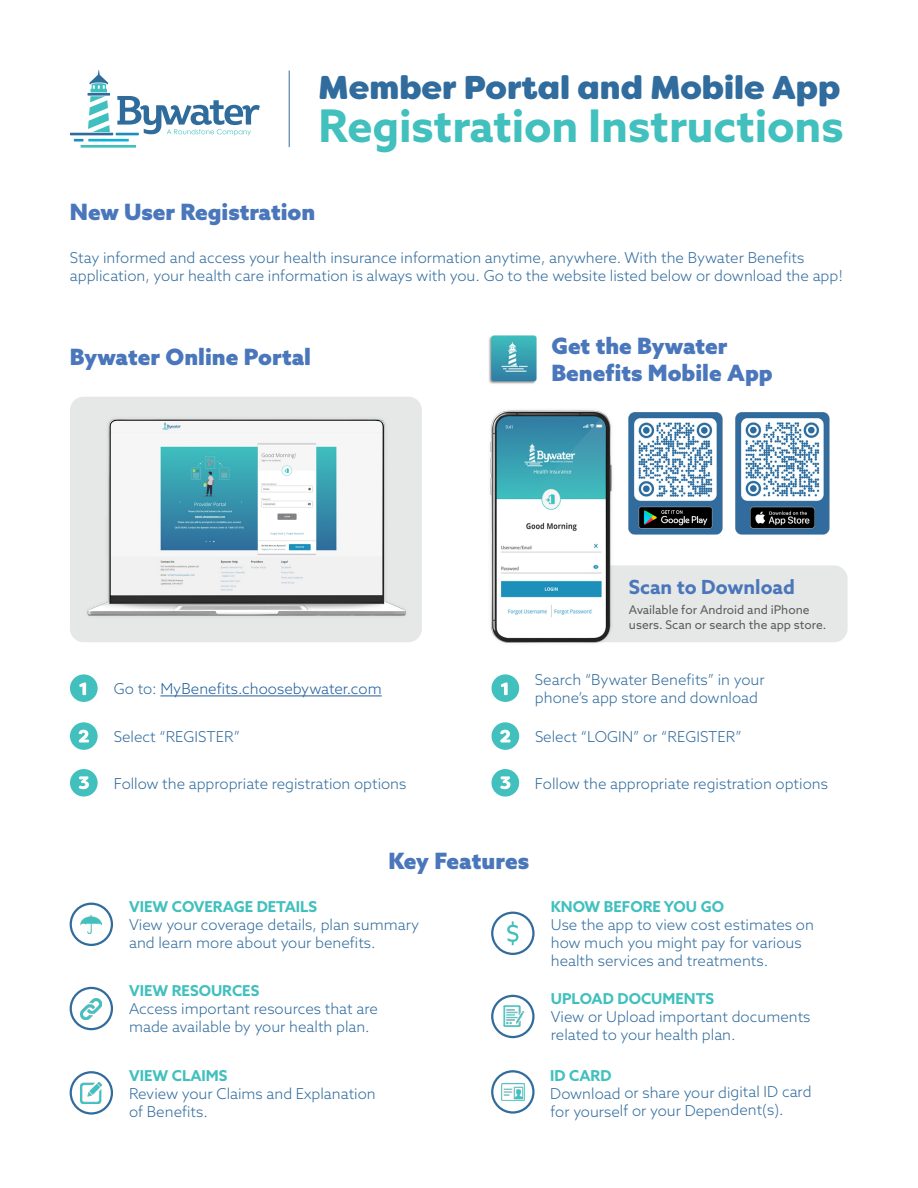
<style>
.page{position:relative;width:918px;height:1188px;background:#fff}
.page>*{position:absolute;margin:0;border:0;box-sizing:border-box;transform-origin:0 0}
.t1{font:700 45px "Azo Sans";letter-spacing:-.005em;color:#41c0be}
.t2{font:800 33px "Filson Soft";color:#306c9e}
.t3{font:900 22.5px/27px "Azo Sans";color:#4a77bb}
.t4{font:700 19.5px "Azo Sans";color:#4a77bb}
.t5{font:300 15px/18px "Azo Sans";color:#316c9d}
.t6{font:700 15px "Azo Sans";color:#41c0be}
.t7{font:300 15px "Azo Sans";color:#215e9e}
.t8{font:12px/14.4px "Azo Sans";color:#5c5c5c}
.s1{color:#316c9d}
</style>
<div class="page">
<hr style="left:289px;top:71px;width:1px;height:76px;background:#306c9e">
<hr style="left:70px;top:133px;width:43px;height:2px;background:#2f6c9c">
<hr style="left:88px;top:139px;width:41px;height:2px;background:#0db2d5">
<svg style="left:74px;top:139px;width:9px;height:2px"></svg>
<hr style="left:81px;top:145px;width:55px;height:3px;background:#3fbfbe">
<hr style="left:116px;top:133px;width:23px;height:2px;background:#1b8fba">
<svg style="left:88px;top:70px;width:22px;height:62px"></svg>
<svg style="left:117px;top:96px;width:143px;height:40px"></svg>
<div style="left:70px;top:1071px;width:43px;height:44px;border:2px solid #316c9d;border-radius:50%"></div>
<img style="left:81px;top:1082px;width:21px;height:21px">
<div style="left:70px;top:987px;width:43px;height:43px;border:2px solid #316c9d;border-radius:50%"></div>
<img style="left:81px;top:998px;width:21px;height:21px">
<div style="left:491px;top:995px;width:44px;height:43px;border:2px solid #316c9d;border-radius:50%"></div>
<img style="left:504px;top:1006px;width:21px;height:21px">
<div style="left:70px;top:903px;width:43px;height:43px;border:2px solid #316c9d;border-radius:50%"></div>
<img style="left:81px;top:915px;width:21px;height:19px">
<div style="left:491px;top:912px;width:44px;height:43px;border:2px solid #316c9d;border-radius:50%"></div>
<svg style="left:507px;top:921px;width:11px;height:24px"></svg>
<div style="left:491px;top:1070px;width:44px;height:44px;border:2px solid #316c9d;border-radius:50%"></div>
<img style="left:501px;top:1083px;width:23px;height:17px">
<img style="left:489px;top:335px;width:48px;height:49px">
<div style="left:70px;top:397px;width:352px;height:245px;background:#e6e7e7;border-radius:14px"></div>
<img style="left:87px;top:419px;width:319px;height:197px">
<hr style="left:160px;top:696px;width:222px;height:1px;background:#215e9e">
<div style="left:70px;top:674px;width:28px;height:28px;background:#41c0be;border-radius:50%"></div>
<svg style="left:79px;top:683px;width:7px;height:12px"></svg>
<div style="left:492px;top:674px;width:27px;height:28px;background:#41c0be;border-radius:50%"></div>
<svg style="left:501px;top:683px;width:7px;height:12px"></svg>
<div style="left:70px;top:722px;width:28px;height:28px;background:#41c0be;border-radius:50%"></div>
<svg style="left:79px;top:730px;width:10px;height:12px"></svg>
<div style="left:492px;top:722px;width:27px;height:28px;background:#41c0be;border-radius:50%"></div>
<svg style="left:500px;top:730px;width:11px;height:12px"></svg>
<div style="left:70px;top:769px;width:28px;height:28px;background:#41c0be;border-radius:50%"></div>
<svg style="left:79px;top:776px;width:10px;height:13px"></svg>
<div style="left:491px;top:769px;width:28px;height:28px;background:#41c0be;border-radius:50%"></div>
<svg style="left:500px;top:776px;width:10px;height:13px"></svg>
<div style="left:500px;top:565px;width:348px;height:77px;background:#e6e7e7;border-radius:14px"></div>
<img style="left:490px;top:410px;width:122px;height:233px">
<img style="left:628px;top:412px;width:202px;height:123px">
<h2 class="t2" style="left:319px;top:66px;width:523px">Member Portal and Mobile App</h2>
<h1 class="t1" style="left:319px;top:96px;width:527px">Registration Instructions</h1>
<h3 class="t3" style="left:70px;top:198px;width:247px">New User Registration</h3>
<p class="t5" style="left:70px;top:248px;width:775px">Stay informed and access your health insurance information anytime, anywhere. With the Bywater Benefits application, your health care information is always with you. Go to the website listed below or download the app!</p>
<h3 class="t3" style="left:70px;top:343px;width:243px">Bywater Online Portal</h3>
<h3 class="t3" style="left:551px;top:332px;width:223px">Get the Bywater<br>Benefits Mobile App</h3>
<h3 class="t4" style="left:629px;top:574px;width:168px">Scan to Download</h3>
<p class="t8" style="left:629px;top:603px;width:199px">Available for Android and iPhone users. Scan or search the app store.</p>
<p class="t7" style="left:114px;top:679px;width:269px"><span class="s1">Go to:</span> MyBenefits.choosebywater.com</p>
<p class="t5" style="left:535px;top:671px;width:231px">Search “Bywater Benefits” in your phone’s app store and download</p>
<p class="t5" style="left:114px;top:728px;width:128px">Select “REGISTER”</p>
<p class="t5" style="left:535px;top:728px;width:208px">Select “LOGIN” or “REGISTER”</p>
<p class="t5" style="left:114px;top:774px;width:294px">Follow the appropriate registration options</p>
<p class="t5" style="left:535px;top:774px;width:295px">Follow the appropriate registration options</p>
<h3 class="t3" style="left:388px;top:847px;width:142px">Key Features</h3>
<p class="t6" style="left:129px;top:897px;width:190px">VIEW COVERAGE DETAILS</p>
<p class="t5" style="left:129px;top:916px;width:292px">View your coverage details, plan summary and learn more about your benefits.</p>
<p class="t6" style="left:129px;top:981px;width:132px">VIEW RESOURCES</p>
<p class="t5" style="left:129px;top:1000px;width:250px">Access important resources that are made available by your health plan.</p>
<p class="t6" style="left:129px;top:1065px;width:100px">VIEW CLAIMS</p>
<p class="t5" style="left:129px;top:1084px;width:248px">Review your Claims and Explanation of Benefits.</p>
<p class="t6" style="left:551px;top:897px;width:175px">KNOW BEFORE YOU GO</p>
<p class="t5" style="left:551px;top:916px;width:265px">Use the app to view cost estimates on how much you might pay for various health services and treatments.</p>
<p class="t6" style="left:551px;top:989px;width:165px">UPLOAD DOCUMENTS</p>
<p class="t5" style="left:551px;top:1008px;width:261px">View or Upload important documents related to your health plan.</p>
<p class="t6" style="left:550px;top:1066px;width:63px;rotate:-1deg">ID CARD</p>
<p class="t5" style="left:550px;top:1086px;width:263px;rotate:-1deg">Download or share your digital ID card for yourself or your Dependent(s).</p>
</div>
